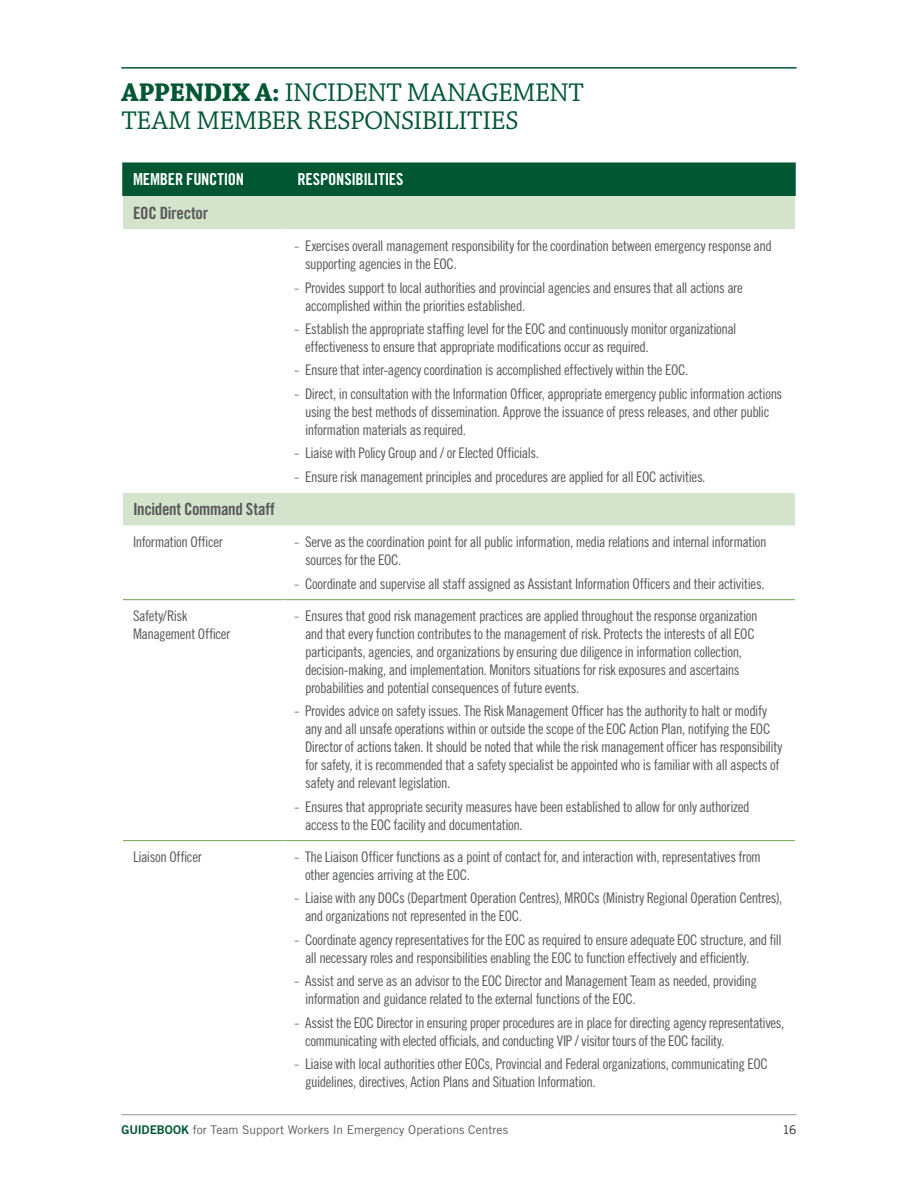
<style>
.page{position:relative;width:918px;height:1188px;background:#fff}
.page>*{position:absolute;margin:0;border:0;box-sizing:border-box;transform-origin:0 0}
.t1{font:27px/28.5px "Chaparral Pro";letter-spacing:-.02em;color:#015732}
.t2{font:16.8px "Trade Gothic LT Std Bd Cn 20";letter-spacing:-.02em;color:#57585a}
.t3{font:16.5px "Trade Gothic LT Std Bd Cn 20";letter-spacing:-.01em;color:#fff}
.t4{font:14.7px/18px "Trade Gothic LT Std Cn 18";letter-spacing:-.03em;color:#57585a}
.t5{font:12px "Trade Gothic LT Std";color:#57585a}
.t6{font:12px "Trade Gothic LT Std";color:#231f20}
.s1{font-weight:700}
.s2{font-family:"Imago";font-weight:300;font-size:15px}
.s3{font-family:"Trade Gothic LT Std Bd 2";color:#015732}
</style>
<div class="page">
<hr style="left:122px;top:1114px;width:674px;height:1px;background:#939598">
<hr style="left:122px;top:67px;width:674px;height:2px;background:#015732">
<div style="left:122px;top:162px;width:674px;height:34px;background:#015732"></div>
<div style="left:123px;top:196px;width:672px;height:33px;background:#d4e3cb"></div>
<svg style="left:123px;top:493px;width:672px;height:108px"></svg>
<hr style="left:122px;top:525px;width:162px;height:2px;background:#fff">
<hr style="left:284px;top:525px;width:512px;height:2px;background:#fff">
<hr style="left:283px;top:527px;width:1px;height:72px;background:#fff">
<hr style="left:123px;top:599px;width:161px;height:1px;background:#6fa653">
<hr style="left:284px;top:599px;width:511px;height:1px;background:#6fa653">
<hr style="left:283px;top:600px;width:1px;height:240px;background:#fff">
<hr style="left:123px;top:840px;width:161px;height:1px;background:#6fa653">
<hr style="left:284px;top:840px;width:511px;height:1px;background:#6fa653">
<h1 class="t1" style="left:122px;top:79px;width:464px"><span class="s1">APPENDIX A:</span> INCIDENT MANAGEMENT<br>TEAM MEMBER RESPONSIBILITIES</h1>
<p class="t3" style="left:133px;top:169px;width:113px">MEMBER FUNCTION</p>
<p class="t3" style="left:298px;top:169px;width:107px">RESPONSIBILITIES</p>
<p class="t2" style="left:133px;top:203px;width:77px">EOC Director</p>
<p class="t4" style="left:305px;top:237px;width:468px;text-indent:-11px"><span class="s2">-</span> Exercises overall management responsibility for the coordination between emergency response and supporting agencies in the EOC.</p>
<p class="t4" style="left:305px;top:278px;width:439px;text-indent:-11px"><span class="s2">-</span> Provides support to local authorities and provincial agencies and ensures that all actions are accomplished within the priorities established.</p>
<p class="t4" style="left:305px;top:320px;width:433px;text-indent:-11px"><span class="s2">-</span> Establish the appropriate staffing level for the EOC and continuously monitor organizational effectiveness to ensure that appropriate modifications occur as required.</p>
<p class="t4" style="left:294px;top:361px;width:396px"><span class="s2">-</span> Ensure that inter‑agency coordination is accomplished effectively within the EOC.</p>
<p class="t4" style="left:305px;top:384px;width:479px;text-indent:-11px"><span class="s2">-</span> Direct, in consultation with the Information Officer, appropriate emergency public information actions using the best methods of dissemination. Approve the issuance of press releases, and other public information materials as required.</p>
<p class="t4" style="left:294px;top:444px;width:246px"><span class="s2">-</span> Liaise with Policy Group and / or Elected Officials.</p>
<p class="t4" style="left:294px;top:467px;width:413px"><span class="s2">-</span> Ensure risk management principles and procedures are applied for all EOC activities.</p>
<p class="t2" style="left:133px;top:499px;width:143px">Incident Command Staff</p>
<p class="t4" style="left:133px;top:533px;width:91px">Information Officer</p>
<p class="t4" style="left:305px;top:533px;width:463px;text-indent:-11px"><span class="s2">-</span> Serve as the coordination point for all public information, media relations and internal information sources for the EOC.</p>
<p class="t4" style="left:294px;top:574px;width:472px"><span class="s2">-</span> Coordinate and supervise all staff assigned as Assistant Information Officers and their activities.</p>
<p class="t4" style="left:133px;top:607px;width:99px">Safety/Risk<br>Management Officer</p>
<p class="t4" style="left:305px;top:607px;width:454px;text-indent:-11px"><span class="s2">-</span> Ensures that good risk management practices are applied throughout the response organization and that every function contributes to the management of risk. Protects the interests of all EOC participants, agencies, and organizations by ensuring due diligence in information collection, decision‑making, and implementation. Monitors situations for risk exposures and ascertains probabilities and potential consequences of future events.</p>
<p class="t4" style="left:305px;top:702px;width:479px;text-indent:-11px"><span class="s2">-</span> Provides advice on safety issues. The Risk Management Officer has the authority to halt or modify any and all unsafe operations within or outside the scope of the EOC Action Plan, notifying the EOC Director of actions taken. It should be noted that while the risk management officer has responsibility for safety, it is recommended that a safety specialist be appointed who is familiar with all aspects of safety and relevant legislation.</p>
<p class="t4" style="left:305px;top:797px;width:446px;text-indent:-11px"><span class="s2">-</span> Ensures that appropriate security measures have been established to allow for only authorized access to the EOC facility and documentation.</p>
<p class="t4" style="left:133px;top:848px;width:70px">Liaison Officer</p>
<p class="t4" style="left:305px;top:848px;width:457px;text-indent:-11px"><span class="s2">-</span> The Liaison Officer functions as a point of contact for, and interaction with, representatives from other agencies arriving at the EOC.</p>
<p class="t4" style="left:305px;top:889px;width:479px;text-indent:-11px"><span class="s2">-</span> Liaise with any DOCs (Department Operation Centres), MROCs (Ministry Regional Operation Centres), and organizations not represented in the EOC.</p>
<p class="t4" style="left:305px;top:930px;width:478px;text-indent:-11px"><span class="s2">-</span> Coordinate agency representatives for the EOC as required to ensure adequate EOC structure, and fill all necessary roles and responsibilities enabling the EOC to function effectively and efficiently.</p>
<p class="t4" style="left:305px;top:972px;width:453px;text-indent:-11px"><span class="s2">-</span> Assist and serve as an advisor to the EOC Director and Management Team as needed, providing information and guidance related to the external functions of the EOC.</p>
<p class="t4" style="left:305px;top:1013px;width:481px;text-indent:-11px"><span class="s2">-</span> Assist the EOC Director in ensuring proper procedures are in place for directing agency representatives, communicating with elected officials, and conducting VIP / visitor tours of the EOC facility.</p>
<p class="t4" style="left:305px;top:1055px;width:464px;text-indent:-11px"><span class="s2">-</span> Liaise with local authorities other EOCs, Provincial and Federal organizations, communicating EOC guidelines, directives, Action Plans and Situation Information.</p>
<p class="t5" style="left:122px;top:1122px;width:388px"><span class="s3">GUIDEBOOK</span> for Team Support Workers In Emergency Operations Centres</p>
<p class="t6" style="left:782px;top:1122px;width:16px">16</p>
</div>
